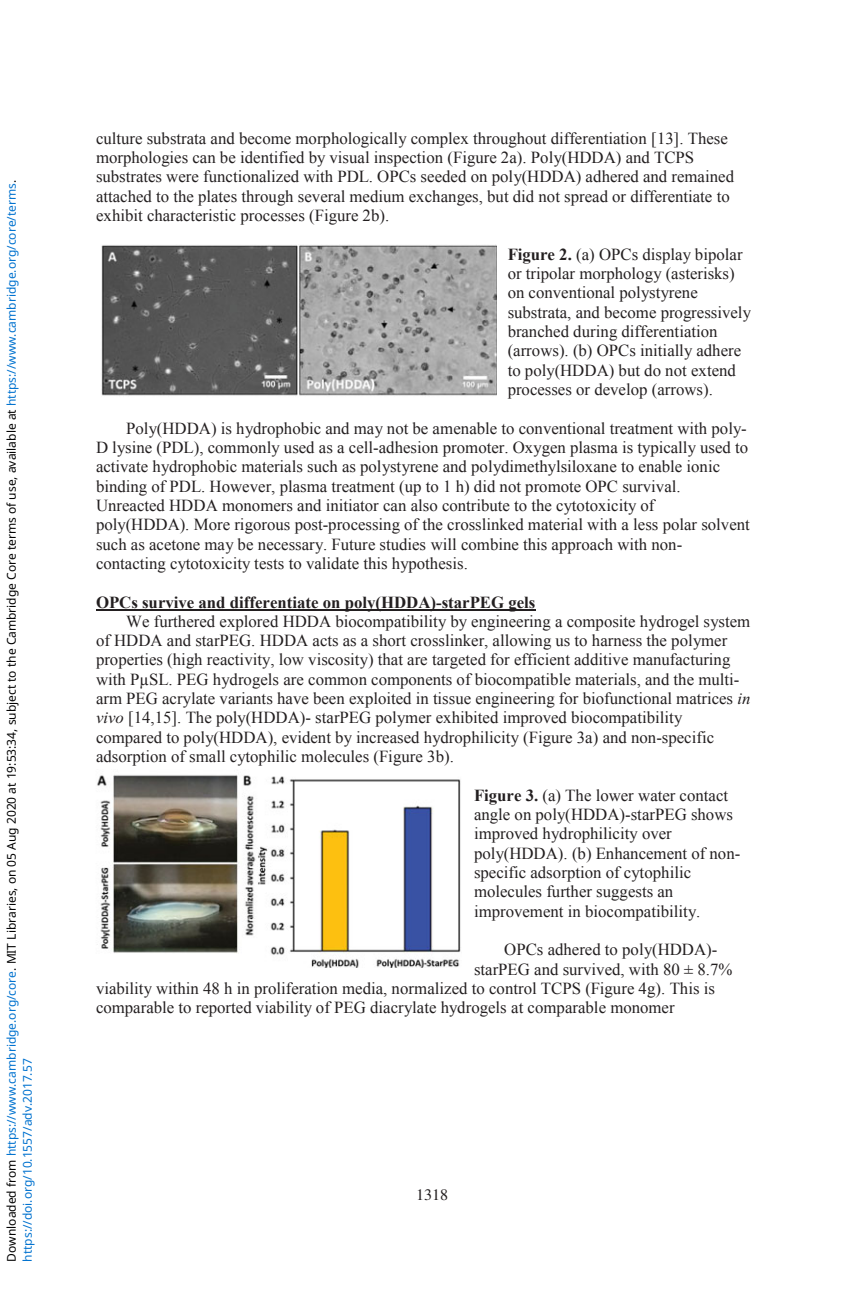
<style>
.page{position:relative;width:864px;height:1296px;background:#fff}
.page>*{position:absolute;margin:0;border:0;box-sizing:border-box;transform-origin:0 0}
.t1{font:16.8px/19.4px "Times New Roman";color:#231f20}
.t2{font:700 16.8px "Times New Roman";color:#231f20}
.t3{font:16px "Times";color:#231f20}
.t4{font:12px/15.8px "Noto Sans";color:#0172cf}
.s1{color:#000}
.s2{font-weight:700}
.s3{font-style:italic}
</style>
<div class="page">
<hr style="left:96px;top:610px;width:440px;height:1px;background:#231f20">
<img style="left:101px;top:244px;width:395px;height:152px">
<img style="left:97px;top:775px;width:364px;height:193px">
<p class="t4" style="left:3px;top:1262px;width:1083px;rotate:-90deg"><span class="s1">Downloaded from</span> https://www.cambridge.org/core<span class="s1">. MIT Libraries, on 05 Aug 2020 at 19:53:34, subject to the Cambridge Core terms of use, available at</span> https://www.cambridge.org/core/terms<span class="s1">. </span>https://doi.org/10.1557/adv.2017.57</p>
<p class="t1" style="left:96px;top:128px;width:640px">culture substrata and become morphologically complex throughout differentiation [13]. These morphologies can be identified by visual inspection (Figure 2a). Poly(HDDA) and TCPS substrates were functionalized with PDL. OPCs seeded on poly(HDDA) adhered and remained attached to the plates through several medium exchanges, but did not spread or differentiate to exhibit characteristic processes (Figure 2b).</p>
<p class="t1" style="left:508px;top:244px;width:245px"><span class="s2">Figure 2.</span> (a) OPCs display bipolar or tripolar morphology (asterisks) on conventional polystyrene substrata, and become progressively branched during differentiation (arrows). (b) OPCs initially adhere to poly(HDDA) but do not extend processes or develop (arrows).</p>
<p class="t1" style="left:96px;top:418px;width:655px;text-indent:30px">Poly(HDDA) is hydrophobic and may not be amenable to conventional treatment with poly-D lysine (PDL), commonly used as a cell-adhesion promoter. Oxygen plasma is typically used to activate hydrophobic materials such as polystyrene and polydimethylsiloxane to enable ionic binding of PDL. However, plasma treatment (up to 1 h) did not promote OPC survival.<br>Unreacted HDDA monomers and initiator can also contribute to the cytotoxicity of poly(HDDA). More rigorous post-processing of the crosslinked material with a less polar solvent such as acetone may be necessary. Future studies will combine this approach with non&shy;contacting cytotoxicity tests to validate this hypothesis.</p>
<p class="t2" style="left:96px;top:593px;width:441px">OPCs survive and differentiate on poly(HDDA)-starPEG gels</p>
<p class="t1" style="left:96px;top:611px;width:656px;text-indent:30px">We furthered explored HDDA biocompatibility by engineering a composite hydrogel system of HDDA and starPEG. HDDA acts as a short crosslinker, allowing us to harness the polymer properties (high reactivity, low viscosity) that are targeted for efficient additive manufacturing with PμSL. PEG hydrogels are common components of biocompatible materials, and the multi&shy;arm PEG acrylate variants have been exploited in tissue engineering for biofunctional matrices <span class="s3">in vivo</span> [14,15]. The poly(HDDA)- starPEG polymer exhibited improved biocompatibility compared to poly(HDDA), evident by increased hydrophilicity (Figure 3a) and non-specific adsorption of small cytophilic molecules (Figure 3b).</p>
<p class="t1" style="left:474px;top:785px;width:268px"><span class="s2">Figure 3.</span> (a) The lower water contact angle on poly(HDDA)-starPEG shows improved hydrophilicity over poly(HDDA). (b) Enhancement of non&shy;specific adsorption of cytophilic molecules further suggests an improvement in biocompatibility.</p>
<p class="t1" style="left:504px;top:940px;width:215px">OPCs adhered to poly(HDDA)-</p>
<p class="t1" style="left:474px;top:959px;width:260px">starPEG and survived, with 80 ± 8.7%</p>
<p class="t1" style="left:96px;top:979px;width:620px">viability within 48 h in proliferation media, normalized to control TCPS (Figure 4g). This is</p>
<p class="t1" style="left:96px;top:998px;width:580px">comparable to reported viability of PEG diacrylate hydrogels at comparable monomer</p>
<p class="t3" style="left:416px;top:1189px;width:33px">1318</p>
</div>
